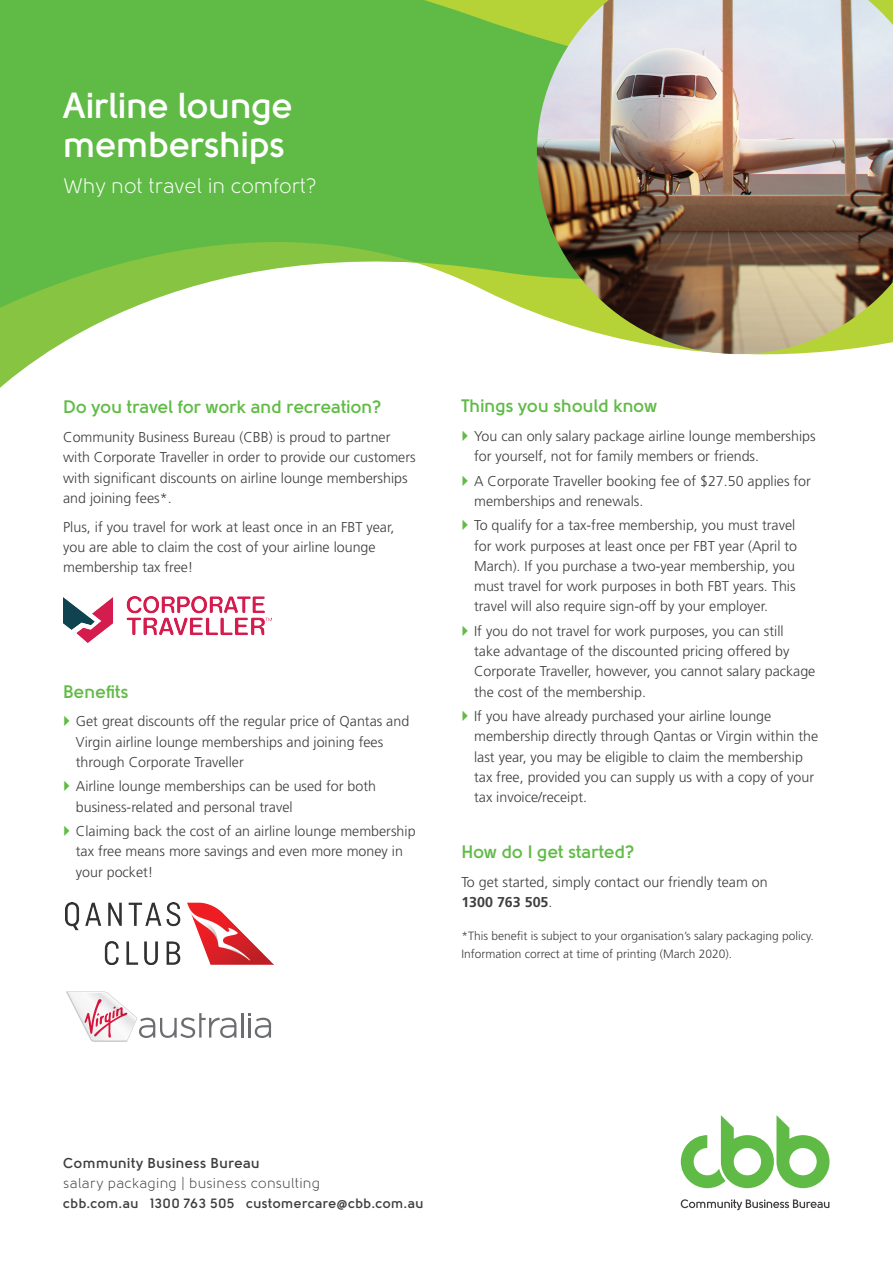
<style>
.page{position:relative;width:893px;height:1263px;background:#fff}
.page>*{position:absolute;margin:0;border:0;box-sizing:border-box;transform-origin:0 0}
.t1{font:700 36px/39px "Solomon";letter-spacing:-.01em;color:#fff}
.t2{font:21px "Solomon";color:#fff}
.t3{font:700 18px "Solomon";color:#60bb46}
.t4{font:300 14.25px/20.2px "Frutiger LT Std";color:#3e3e3f}
.t5{font:14.25px "Solomon";letter-spacing:.02em;color:#3e3e3f}
.t6{font:700 14.25px "Solomon";letter-spacing:.025em;color:#3e3e3f}
.t7{font:700 13.5px "Solomon";letter-spacing:.025em;color:#3e3e3f}
.t8{font:300 12px/18px "Frutiger LT Std";color:#3e3e3f}
.s1{font-weight:700}
</style>
<div class="page">
<svg style="left:0;top:0;width:783px;height:355px;background:#6dc051"></svg>
<svg style="left:0;top:203px;width:417px;height:185px"></svg>
<img style="left:537px;top:0;width:356px;height:354px">
<svg style="left:681px;top:1199px;width:148px;height:11px"></svg>
<svg style="left:681px;top:1115px;width:148px;height:73px"></svg>
<img style="left:64px;top:596px;width:208px;height:47px">
<hr style="left:241px;top:1013px;width:3px;height:24px;background:#6c6d70">
<svg style="left:249px;top:1013px;width:22px;height:25px"></svg>
<svg style="left:66px;top:991px;width:170px;height:51px"></svg>
<img style="left:66px;top:902px;width:207px;height:62px">
<h1 class="t1" style="left:63px;top:86px;width:231px">Airline lounge memberships</h1>
<h2 class="t2" style="left:63px;top:175px;width:256px">Why not travel in comfort?</h2>
<p class="t3" style="left:63px;top:397px;width:320px">Do you travel for work and recreation?</p>
<p class="t4" style="left:63px;top:427px;width:354px">Community Business Bureau (CBB) is proud to partner with Corporate Traveller in order to provide our customers with significant discounts on airline lounge memberships and joining fees*.</p>
<p class="t4" style="left:63px;top:517px;width:333px">Plus, if you travel for work at least once in an FBT year, you are able to claim the cost of your airline lounge membership tax free!</p>
<p class="t3" style="left:63px;top:681px;width:67px">Benefits</p>
<p class="t4" style="left:76px;top:711px;width:335px">Get great discounts off the regular price of Qantas and<br>Virgin airline lounge memberships and joining fees through Corporate Traveller</p>
<p class="t4" style="left:76px;top:776px;width:302px">Airline lounge memberships can be used for both business-related and personal travel</p>
<p class="t4" style="left:76px;top:821px;width:341px">Claiming back the cost of an airline lounge membership tax free means more savings and even more money in your pocket!</p>
<p class="t3" style="left:461px;top:395px;width:197px">Things you should know</p>
<p class="t4" style="left:474px;top:426px;width:343px">You can only salary package airline lounge memberships for yourself, not for family members or friends.</p>
<p class="t4" style="left:474px;top:471px;width:338px">A Corporate Traveller booking fee of $27.50 applies for memberships and renewals.</p>
<p class="t4" style="left:474px;top:516px;width:325px">To qualify for a tax-free membership, you must travel for work purposes at least once per FBT year (April to March). If you purchase a two-year membership, you must travel for work purposes in both FBT years. This travel will also require sign-off by your employer.</p>
<p class="t4" style="left:474px;top:621px;width:343px">If you do not travel for work purposes, you can still<br>take advantage of the discounted pricing offered by Corporate Traveller, however, you cannot salary package the cost of the membership.</p>
<p class="t4" style="left:474px;top:706px;width:345px">If you have already purchased your airline lounge membership directly through Qantas or Virgin within the last year, you may be eligible to claim the membership tax free, provided you can supply us with a copy of your tax invoice/receipt.</p>
<p class="t3" style="left:461px;top:841px;width:175px">How do I get started?</p>
<p class="t4" style="left:461px;top:872px;width:308px">To get started, simply contact our friendly team on<br><span class="s1">1300 763 505</span>.</p>
<p class="t8" style="left:461px;top:927px;width:354px">*This benefit is subject to your organisation’s salary packaging policy.<br>Information correct at time of printing (March 2020).</p>
<p class="t6" style="left:63px;top:1155px;width:198px">Community Business Bureau</p>
<p class="t5" style="left:63px;top:1175px;width:258px">salary packaging | business consulting</p>
<p class="t7" style="left:63px;top:1195px;width:362px">cbb.com.au 1300 763 505 customercare@cbb.com.au</p>
</div>
